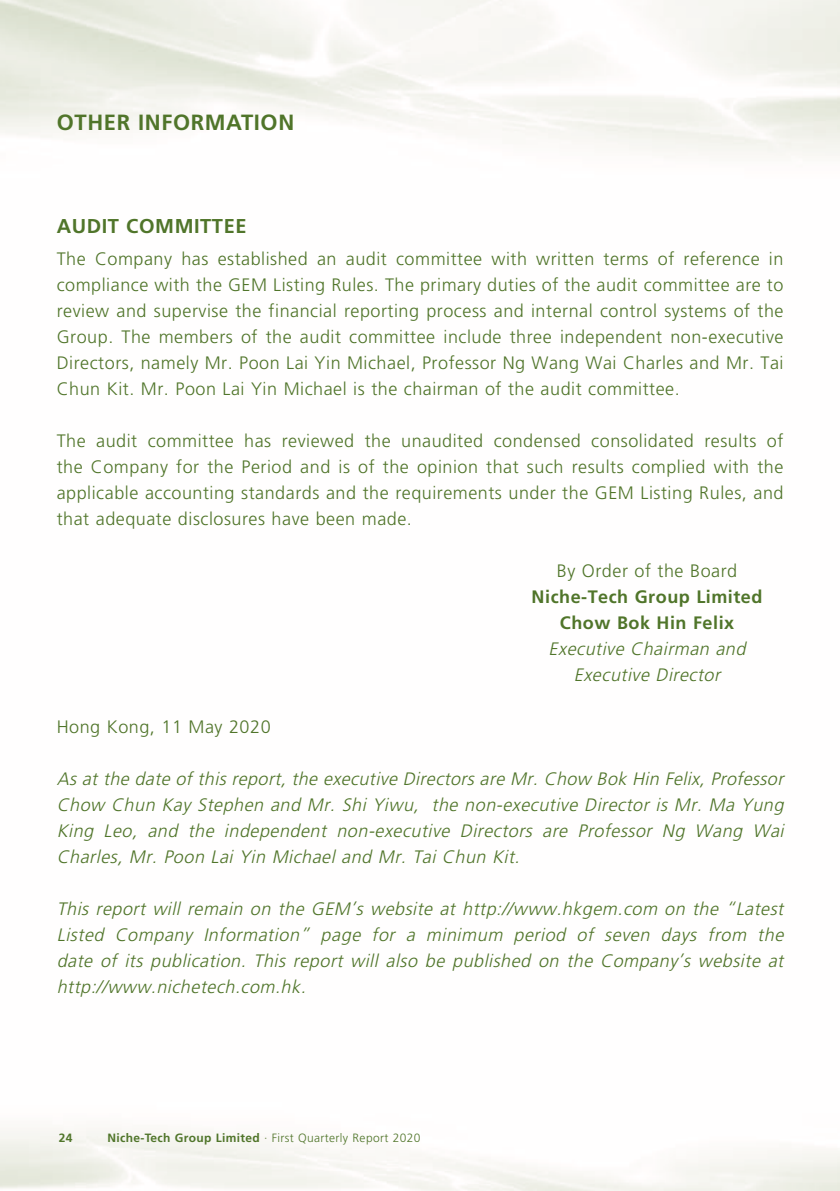
<style>
.page{position:relative;width:840px;height:1191px;background:#fff}
.page>*{position:absolute;margin:0;border:0;box-sizing:border-box;transform-origin:0 0}
.t1{font:700 22px "Frutiger LT Std";letter-spacing:.03em;color:#50752a}
.t2{font:700 20px "Frutiger LT Std";letter-spacing:.03em;color:#50752a}
.t3{font:300 18px/26px "Frutiger LT Std";letter-spacing:.03em;color:#50752a;text-align:justify}
.t4{font:italic 300 18px/26px "Frutiger LT Std";color:#50752a;text-align:justify}
.t5{font:700 18px/26px "Frutiger LT Std";letter-spacing:.03em;color:#50752a;text-align:center}
.t6{font:300 12px "Frutiger LT Std";letter-spacing:.03em;color:#50752a}
.t7{font:700 12px "Frutiger LT Std";color:#50752a}
.s1{font-weight:700}
</style>
<div class="page">
<p class="t1" style="left:57px;top:109px;width:239px">OTHER INFORMATION</p>
<p class="t2" style="left:57px;top:215px;width:191px">AUDIT COMMITTEE</p>
<p class="t3" style="left:57px;top:246px;width:728px">The Company has established an audit committee with written terms of reference in compliance with the GEM Listing Rules. The primary duties of the audit committee are to review and supervise the financial reporting process and internal control systems of the Group. The members of the audit committee include three independent non-executive Directors, namely Mr. Poon Lai Yin Michael, Professor Ng Wang Wai Charles and Mr. Tai Chun Kit. Mr. Poon Lai Yin Michael is the chairman of the audit committee.</p>
<p class="t3" style="left:57px;top:428px;width:728px">The audit committee has reviewed the unaudited condensed consolidated results of the Company for the Period and is of the opinion that such results complied with the applicable accounting standards and the requirements under the GEM Listing Rules, and that adequate disclosures have been made.</p>
<p class="t3" style="left:556px;top:558px;width:182px">By Order of the Board</p>
<p class="t5" style="left:531px;top:584px;width:232px">Niche-Tech Group Limited<br>Chow Bok Hin Felix</p>
<p class="t4" style="left:548px;top:636px;width:203px;text-align:center">Executive Chairman and<br>Executive Director</p>
<p class="t3" style="left:57px;top:714px;width:215px">Hong Kong, 11 May 2020</p>
<p class="t4" style="left:57px;top:766px;width:732px">As at the date of this report, the executive Directors are Mr. Chow Bok Hin Felix, Professor Chow Chun Kay Stephen and Mr. Shi Yiwu, the non-executive Director is Mr. Ma Yung King Leo, and the independent non-executive Directors are Professor Ng Wang Wai Charles, Mr. Poon Lai Yin Michael and Mr. Tai Chun Kit.</p>
<p class="t4" style="left:57px;top:896px;width:732px">This report will remain on the GEM’s website at http://www.hkgem.com on the “Latest Listed Company Information” page for a minimum period of seven days from the date of its publication. This report will also be published on the Company’s website at http://www.nichetech.com.hk.</p>
<p class="t7" style="left:59px;top:1131px;width:15px">24</p>
<p class="t6" style="left:107px;top:1131px;width:314px"><span class="s1">Niche-Tech Group Limited</span> · First Quarterly Report 2020</p>
</div>
